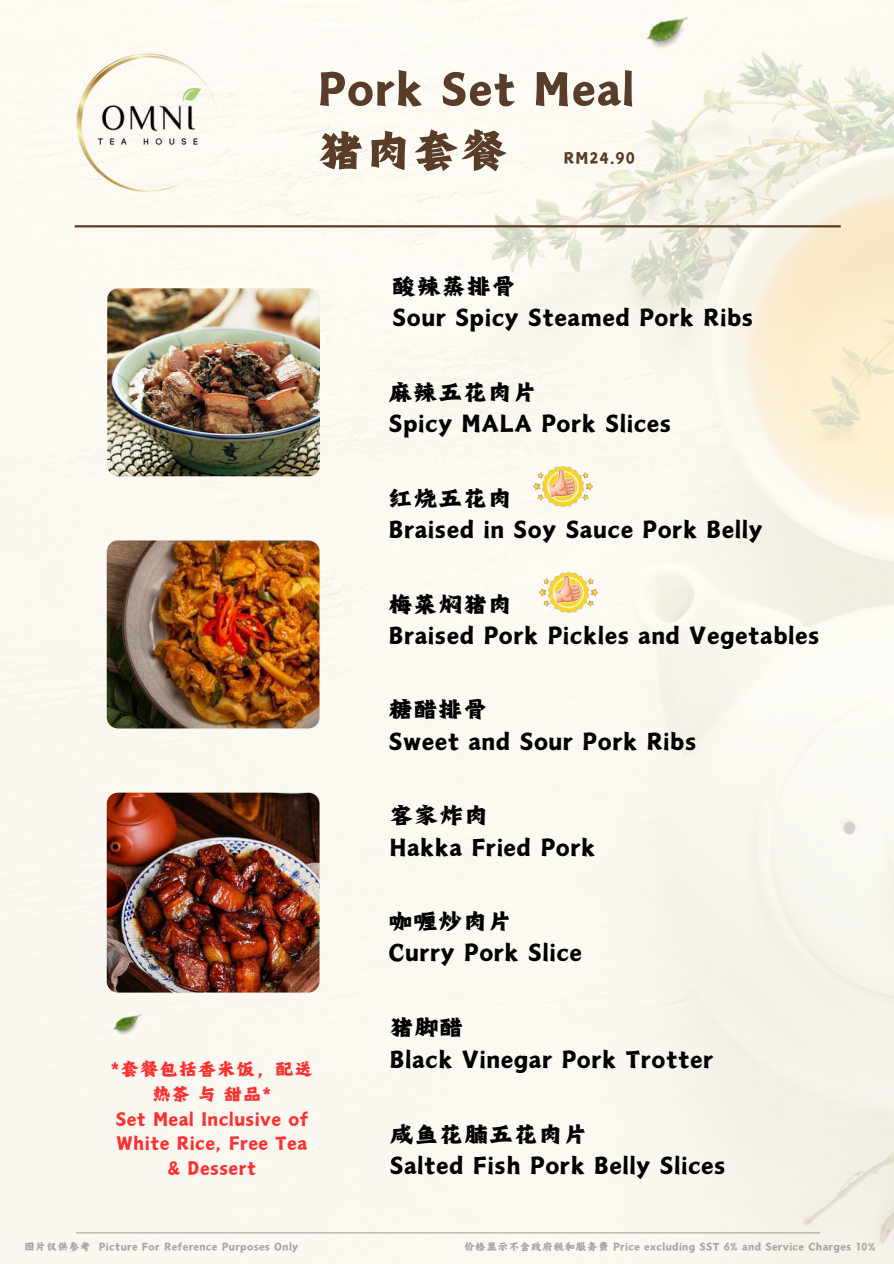
<style>
.page{position:relative;width:894px;height:1264px;background:#fff}
.page>*{position:absolute;margin:0;border:0;box-sizing:border-box;transform-origin:0 0}
.t1{font:51.9px/61.8px "Canva Mountains And Seas SC";letter-spacing:.02em;color:#593d29}
.t2{font:27px/31.5px "Canva Mountains And Seas SC";letter-spacing:.02em;color:#000}
.t3{font:21px/24.8px "Canva Mountains And Seas SC";letter-spacing:.02em;color:#ff3131;text-align:center}
.t4{font:18px "Canva Mountains And Seas SC";letter-spacing:.05em;color:#593d29}
.t5{font:12px "Canva Mountains And Seas SC";letter-spacing:.03em;color:#a6a6a6}
</style>
<div class="page">
<img style="left:0;top:0;width:893px;height:1263px">
<hr style="left:75px;top:225px;width:765px;height:2px;background:#593d29">
<img style="left:59px;top:32px;width:177px;height:177px">
<img style="left:107px;top:540px;width:212px;height:188px;border-radius:11px">
<hr style="left:76px;top:1232px;width:744px;height:1px;background:#a6a6a6">
<img style="left:107px;top:792px;width:212px;height:200px;border-radius:11px">
<img style="left:642px;top:7px;width:55px;height:52px">
<img style="left:111px;top:1007px;width:36px;height:34px">
<img style="left:107px;top:288px;width:213px;height:188px;border-radius:11px">
<img style="left:534px;top:466px;width:58px;height:40px">
<img style="left:539px;top:572px;width:58px;height:40px">
<h1 class="t1" style="left:317px;top:57px;width:318px">Pork Set Meal猪肉套餐</h1>
<p class="t4" style="left:563px;top:148px;width:73px">RM24.90</p>
<p class="t2" style="left:392px;top:270px;width:362px">酸辣蒸排骨<br>Sour Spicy Steamed Pork Ribs</p>
<p class="t2" style="left:388px;top:376px;width:284px">麻辣五花肉片<br>Spicy MALA Pork Slices</p>
<p class="t2" style="left:388px;top:482px;width:375px">红烧五花肉<br>Braised in Soy Sauce Pork Belly</p>
<p class="t2" style="left:388px;top:587px;width:432px">梅菜焖猪肉<br>Braised Pork Pickles and Vegetables</p>
<p class="t2" style="left:388px;top:693px;width:309px">糖醋排骨<br>Sweet and Sour Pork Ribs</p>
<p class="t2" style="left:389px;top:799px;width:207px">客家炸肉<br>Hakka Fried Pork</p>
<p class="t3" style="left:110px;top:1056px;width:204px">*套餐包括香米饭，配送热茶与甜品*<br>Set Meal Inclusive of<br>White Rice, Free Tea &amp; Dessert</p>
<p class="t2" style="left:388px;top:905px;width:195px">咖喱炒肉片<br>Curry Pork Slice</p>
<p class="t2" style="left:389px;top:1011px;width:325px">猪脚醋<br>Black Vinegar Pork Trotter</p>
<p class="t2" style="left:389px;top:1117px;width:337px">咸鱼花腩五花肉片<br>Salted Fish Pork Belly Slices</p>
<p class="t5" style="left:24px;top:1240px;width:276px">图片仅供参考 Picture For Reference Purposes Only</p>
<p class="t5" style="left:464px;top:1240px;width:413px">价格显示不含政府税和服务费 Price excluding SST 6% and Service Charges 10%</p>
</div>
